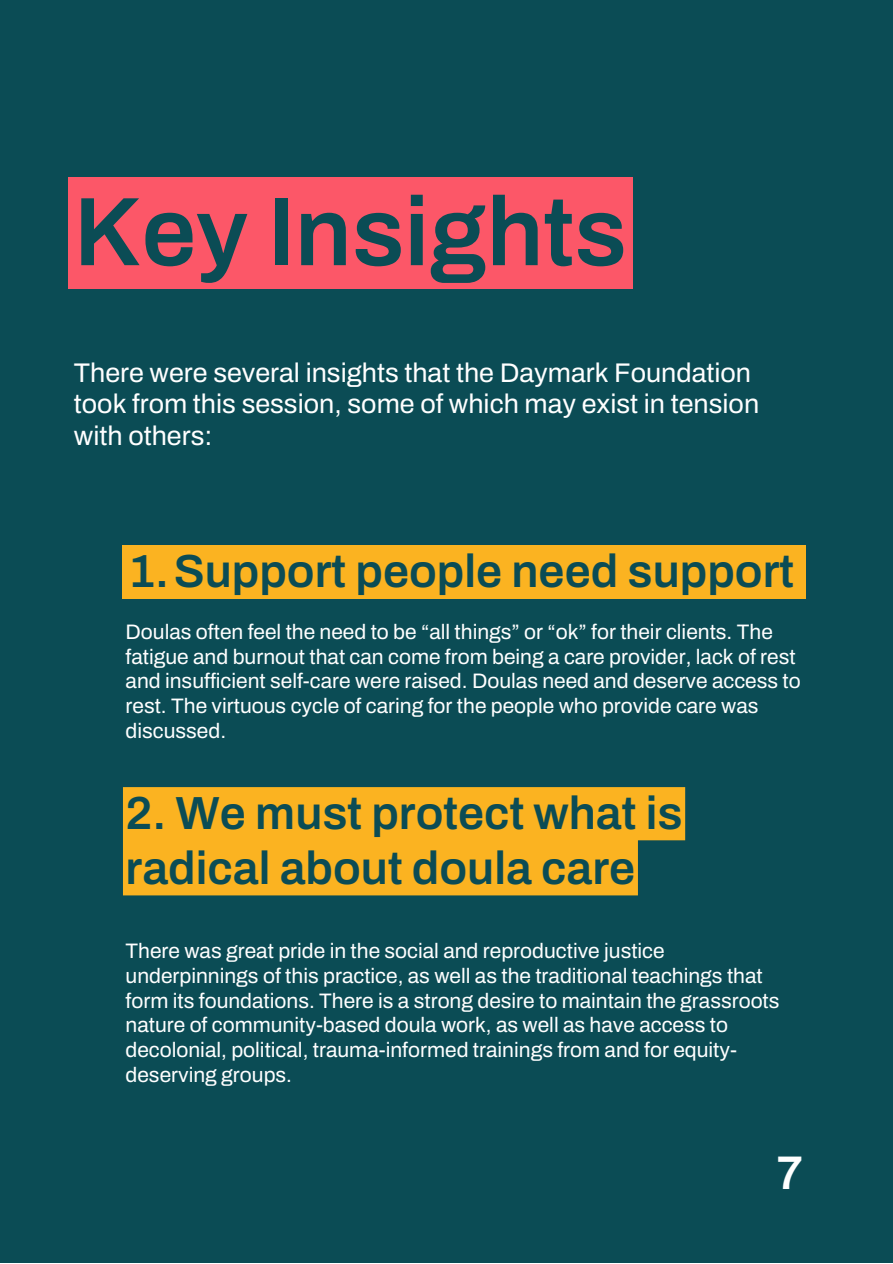
<style>
.page{position:relative;width:893px;height:1264px;background:#fff}
.page>*{position:absolute;margin:0;border:0;box-sizing:border-box;transform-origin:0 0}
.t1{font:600 97.35px "Archivo";color:#0b4c55}
.t2{font:600 47.25px "Archivo";color:#fff}
.t3{font:600 46.5px/55.1px "Archivo";color:#0b4c55}
.t4{font:27px/31.5px "Archivo";color:#fff}
.t5{font:21px/24.8px "Archivo";color:#fff}
</style>
<div class="page">
<div style="left:0;top:0;width:892px;height:1262px;background:#0b4c55"></div>
<div style="left:68px;top:177px;width:564px;height:111px;background:#fc5768"></div>
<div style="left:123px;top:545px;width:682px;height:53px;background:#fbb321"></div>
<div style="left:123px;top:787px;width:562px;height:108px;background:#fbb321"></div>
<h1 class="t1" style="left:74px;top:180px;width:554px">Key Insights</h1>
<p class="t4" style="left:74px;top:357px;width:686px">There were several insights that the Daymark Foundation took from this session, some of which may exist in tension with others:</p>
<h3 class="t3" style="left:128px;top:544px;width:667px">1.Support people need support</h3>
<p class="t5" style="left:125px;top:619px;width:676px">Doulas often feel the need to be “all things” or “ok” for their clients. The fatigue and burnout that can come from being a care provider, lack of rest and insufficient self-care were raised. Doulas need and deserve access to rest. The virtuous cycle of caring for the people who provide care was discussed.</p>
<h3 class="t3" style="left:125px;top:785px;width:558px">2. We must protect what is radical about doula care</h3>
<p class="t5" style="left:125px;top:938px;width:655px">There was great pride in the social and reproductive justice underpinnings of this practice, as well as the traditional teachings that form its foundations. There is a strong desire to maintain the grassroots nature of community-based doula work, as well as have access to decolonial, political, trauma-informed trainings from and for equity&shy;deserving groups.</p>
<h2 class="t2" style="left:776px;top:1147px;width:29px">7</h2>
</div>
